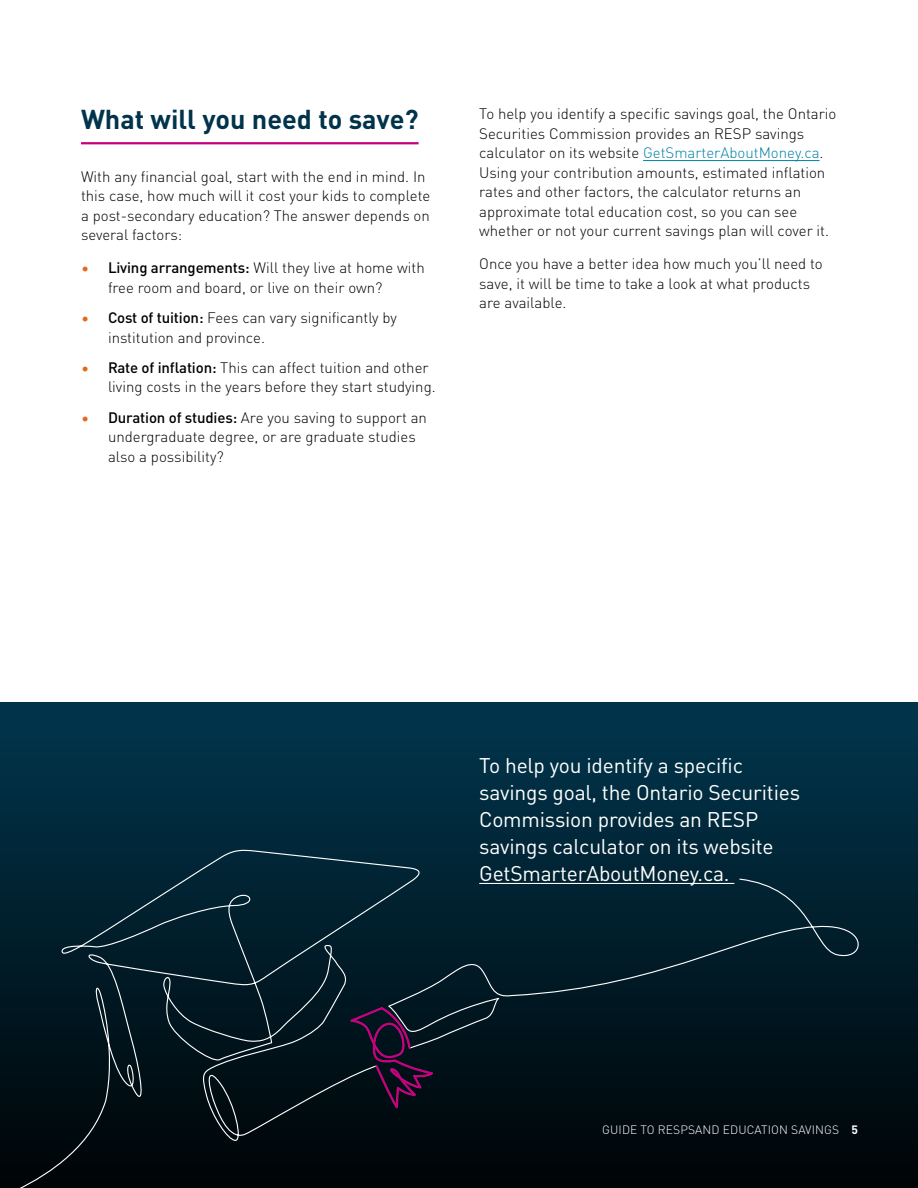
<style>
.page{position:relative;width:918px;height:1188px;background:#fff}
.page>*{position:absolute;margin:0;border:0;box-sizing:border-box;transform-origin:0 0}
.Header2_2col_rule{font:700 27px "DIN Pro";color:#01344b}
.Body_text_2col{font:21px/27px "DIN Pro";letter-spacing:-.01em;color:#fff}
.Body_text_2col-2{font:300 15px/19.5px "DIN Pro";color:#000}
.Bullets_-_Mandarin{font:300 15px/19.5px "DIN Pro";color:#000}
.t1{font:300 12px "DIN Pro";letter-spacing:.01em;color:#fff}
.t2{font:700 12px "DIN Pro";color:#fff}
.s1{color:#e56919}
.s2{font-weight:500}
.s3{color:#0080a6}
</style>
<div class="page">
<div style="left:0;top:702px;width:918px;height:486px;background:linear-gradient(to bottom,#01364e,#000406)"></div>
<svg style="left:0;top:849px;width:871px;height:339px;background:#031821"></svg>
<svg style="left:349px;top:1008px;width:85px;height:106px;background:#1a1227"></svg>
<hr style="left:479px;top:883px;width:255px;height:1px;background:#fff">
<hr style="left:81px;top:142px;width:338px;height:2px;background:#c6007e">
<hr style="left:643px;top:160px;width:177px;height:1px;background:#0080a6">
<h2 class="Header2_2col_rule" style="left:81px;top:98px;width:339px">What will you need to save?</h2>
<p class="Body_text_2col-2" style="left:81px;top:166px;width:351px">With any financial goal, start with the end in mind. I n this case, how much will it cost your kids to complete a post-secondary education? The answer depends on several factors:</p>
<p class="Bullets_-_Mandarin" style="left:108px;top:257px;width:318px;text-indent:-27px"><span class="s1">•</span> <span class="s2">Living arrangements:</span> Will they live at home with free room and board, or live on their own?</p>
<p class="Bullets_-_Mandarin" style="left:108px;top:307px;width:291px;text-indent:-27px"><span class="s1">•</span> <span class="s2">Cost of tuition:</span> Fees can vary significantly by institution and province.</p>
<p class="Bullets_-_Mandarin" style="left:81px;top:357px;width:353px;text-align:right"><span class="s1">•</span> <span class="s2">Rate of inflation:</span> This can affect tuition and other living costs in the years before they start studying.</p>
<p class="Bullets_-_Mandarin" style="left:108px;top:407px;width:321px;text-indent:-27px"><span class="s1">•</span> <span class="s2">Duration of studies:</span> Are you saving to support an undergraduate degree, or are graduate studies also a possibility?</p>
<p class="Body_text_2col-2" style="left:479px;top:103px;width:359px">To help you identify a specific savings goal, the O ntario Securities Commission provides an RESP savings calculator on its website <span class="s3">GetSmarterAboutMoney.ca</span>.<br>Using your contribution amounts, estimated inflation rates and other factors, the calculator returns an approximate total education cost, so you can see whether or not your current savings plan will cover it.</p>
<p class="Body_text_2col-2" style="left:479px;top:253px;width:345px">O nce you have a better idea how much you’ll need to save, it will be time to take a look at what products are available.</p>
<p class="Body_text_2col" style="left:479px;top:750px;width:322px">To help you identify a specific savings goal, the Ontario Securities<br>Commission provides an RESP savings calculator on its website<br>GetSmarterAboutMoney.ca.</p>
<p class="t1" style="left:602px;top:1121px;width:230px">Guide to RESPsand education savings</p>
<p class="t2" style="left:851px;top:1120px;width:8px">5</p>
</div>
